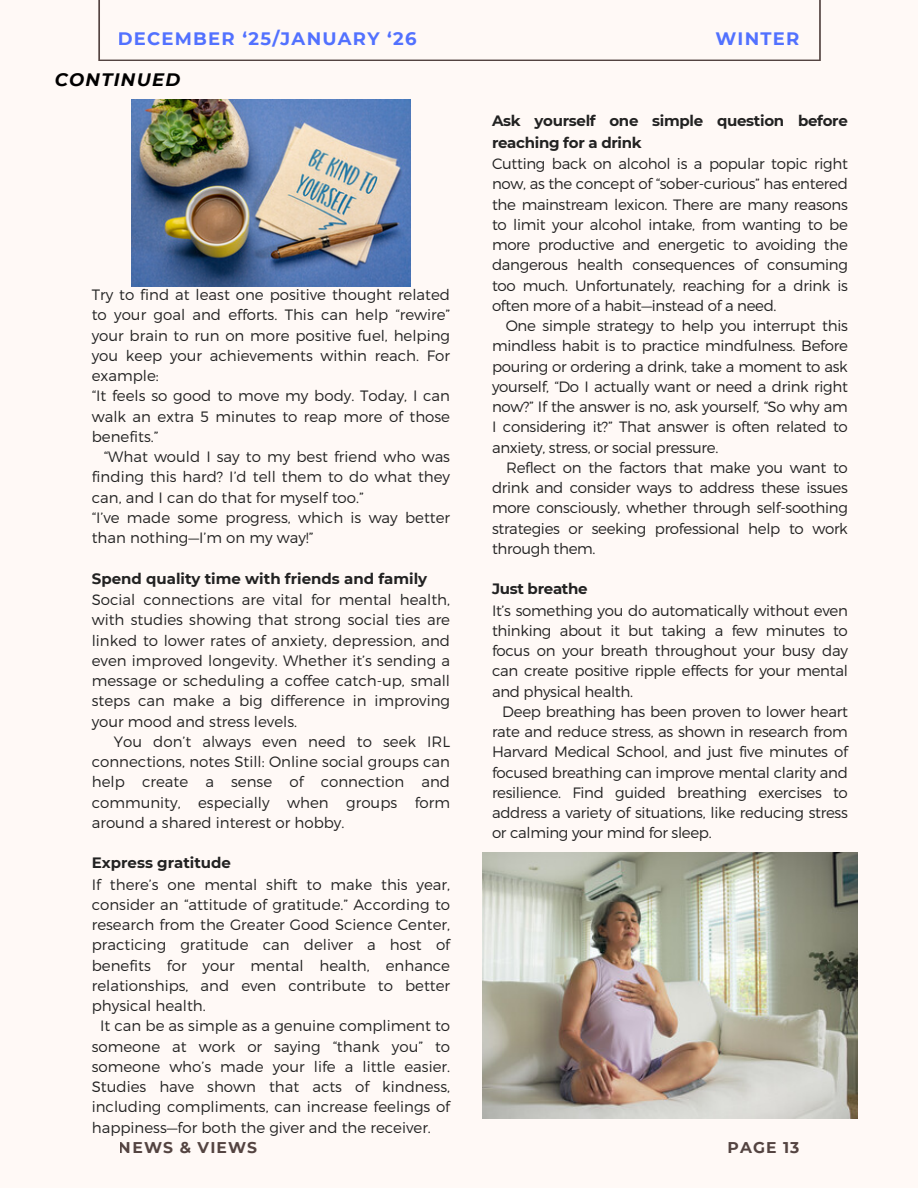
<style>
.page{position:relative;width:918px;height:1188px;background:#fff9f6}
.page>*{position:absolute;margin:0;border:0;box-sizing:border-box;transform-origin:0 0}
.t1{font:700 18px "Montserrat";letter-spacing:.07em;color:#5271ff}
.t2{font:italic 700 18px "Montserrat";letter-spacing:.07em;color:#000}
.t3{font:700 15.6px "Montserrat";letter-spacing:.07em;color:#544441}
.t4{font:300 15px/20.2px "Montserrat";color:#222;text-align:justify}
.t5{font:700 15px/21.3px "Montserrat";letter-spacing:-.02em;color:#222}
.t6{font:700 15px "Montserrat";color:#222}
</style>
<div class="page">
<img style="left:131px;top:100px;width:279px;height:186px">
<img style="left:482px;top:852px;width:376px;height:267px">
<p class="t1" style="left:118px;top:27px;width:300px">DECEMBER ‘25/JANUARY ‘26</p>
<p class="t1" style="left:715px;top:27px;width:86px">WINTER</p>
<p class="t2" style="left:55px;top:68px;width:127px">CONTINUED</p>
<p class="t4" style="left:92px;top:284px;width:360px;text-align:left">Try to find at least one positive thought related to your goal and efforts. This can help “rewire” your brain to run on more positive fuel, helping you keep your achievements within reach. For example:<br>“It feels so good to move my body. Today, I can walk an extra 5 minutes to reap more of those benefits.”</p>
<p class="t4" style="left:92px;top:446px;width:360px;text-align:left;text-indent:12px">“What would I say to my best friend who was finding this hard? I’d tell them to do what they can, and I can do that for myself too.”<br>“I’ve made some progress, which is way better than nothing—I’m on my way!”</p>
<p class="t6" style="left:92px;top:569px;width:337px">Spend quality time with friends and family</p>
<p class="t4" style="left:92px;top:589px;width:360px">Social connections are vital for mental health, with studies showing that strong social ties are linked to lower rates of anxiety, depression, and even improved longevity. Whether it’s sending a message or scheduling a coffee catch-up, small steps can make a big difference in improving your mood and stress levels.</p>
<p class="t4" style="left:92px;top:731px;width:360px;text-indent:22px">You don’t always even need to seek IRL connections, notes Still: Online social groups can help create a sense of connection and community, especially when groups form around a shared interest or hobby.</p>
<p class="t6" style="left:92px;top:854px;width:141px">Express gratitude</p>
<p class="t4" style="left:92px;top:873px;width:360px">If there’s one mental shift to make this year,</p>
<p class="t4" style="left:92px;top:894px;width:360px">consider an “attitude of gratitude.” According to</p>
<p class="t4" style="left:92px;top:914px;width:360px">research from the Greater Good Science Center,</p>
<p class="t4" style="left:92px;top:934px;width:360px">practicing gratitude can deliver a host of</p>
<p class="t4" style="left:92px;top:954px;width:360px">benefits for your mental health, enhance</p>
<p class="t4" style="left:92px;top:975px;width:360px">relationships, and even contribute to better</p>
<p class="t4" style="left:92px;top:995px;width:116px">physical health.</p>
<p class="t4" style="left:100px;top:1015px;width:352px">It can be as simple as a genuine compliment to</p>
<p class="t4" style="left:92px;top:1035px;width:360px">someone at work or saying “thank you” to</p>
<p class="t4" style="left:92px;top:1056px;width:360px">someone who’s made your life a little easier.</p>
<p class="t4" style="left:92px;top:1076px;width:360px">Studies have shown that acts of kindness,</p>
<p class="t4" style="left:92px;top:1096px;width:360px">including compliments, can increase feelings of</p>
<p class="t4" style="left:92px;top:1116px;width:341px">happiness—for both the giver and the receiver.</p>
<p class="t5" style="left:492px;top:110px;width:357px">Ask yourself one simple question before reaching for a drink</p>
<p class="t4" style="left:492px;top:153px;width:357px">Cutting back on alcohol is a popular topic right now, as the concept of “sober-curious” has entered the mainstream lexicon. There are many reasons to limit your alcohol intake, from wanting to be more productive and energetic to avoiding the dangerous health consequences of consuming too much. Unfortunately, reaching for a drink is often more of a habit—instead of a need.</p>
<p class="t4" style="left:492px;top:315px;width:357px;text-indent:14px">One simple strategy to help you interrupt this mindless habit is to practice mindfulness. Before pouring or ordering a drink, take a moment to ask yourself, “Do I actually want or need a drink right now?” If the answer is no, ask yourself, “So why am I considering it?” That answer is often related to anxiety, stress, or social pressure.</p>
<p class="t4" style="left:492px;top:457px;width:357px;text-indent:14px">Reflect on the factors that make you want to drink and consider ways to address these issues more consciously, whether through self-soothing strategies or seeking professional help to work through them.</p>
<p class="t5" style="left:492px;top:578px;width:97px">Just breathe</p>
<p class="t4" style="left:492px;top:599px;width:357px">It’s something you do automatically without even thinking about it but taking a few minutes to focus on your breath throughout your busy day can create positive ripple effects for your mental and physical health.</p>
<p class="t4" style="left:492px;top:701px;width:357px;text-indent:10px">Deep breathing has been proven to lower heart rate and reduce stress, as shown in research from Harvard Medical School, and just five minutes of focused breathing can improve mental clarity and resilience. Find guided breathing exercises to address a variety of situations, like reducing stress or calming your mind for sleep.</p>
<p class="t3" style="left:119px;top:1138px;width:140px">NEWS &amp; VIEWS</p>
<p class="t3" style="left:728px;top:1138px;width:73px">PAGE 13</p>
</div>
